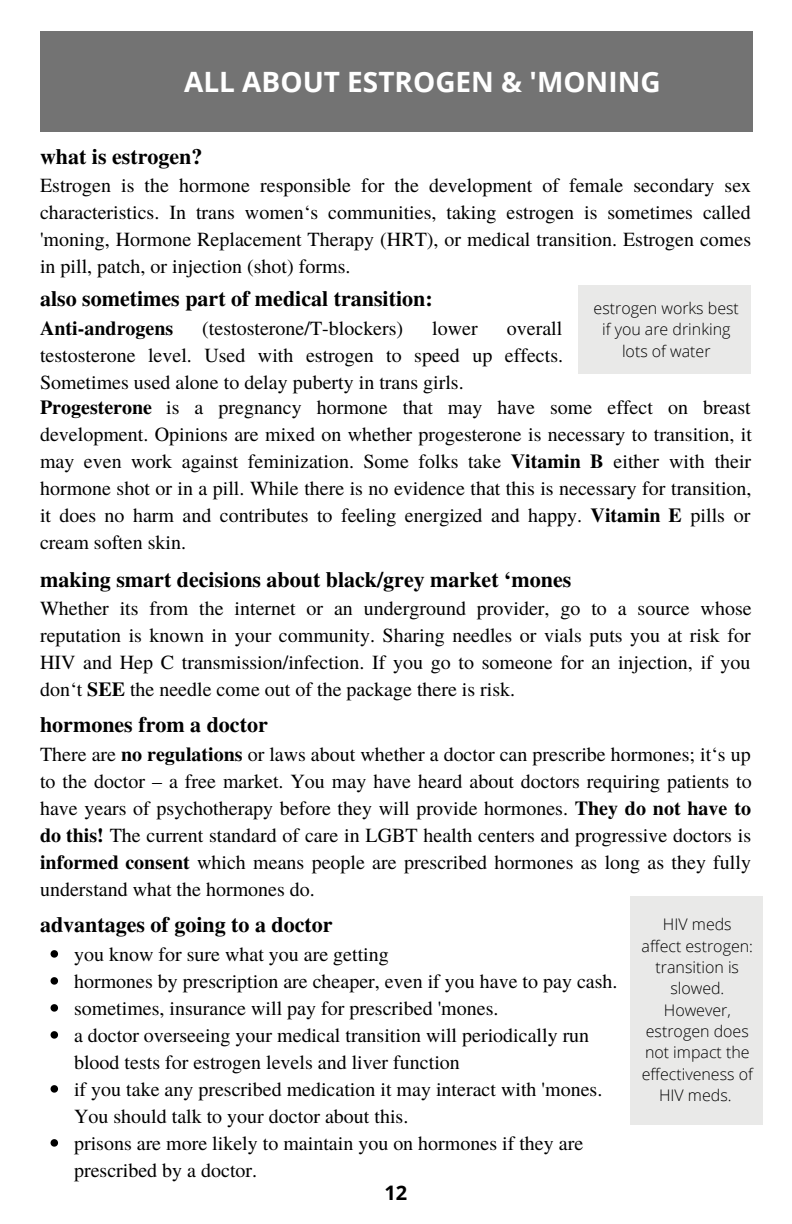
<style>
.page{position:relative;width:792px;height:1224px;background:#fff}
.page>*{position:absolute;margin:0;border:0;box-sizing:border-box;transform-origin:0 0}
.t1{font:700 28px "Open Sans";color:#fff}
.t2{font:700 22px "Te X Gyre Termes";color:#000}
.t3{font:20px/27px "Te X Gyre Termes";color:#000;text-align:justify}
.t4{font:700 20px "Te X Gyre Termes";color:#000}
.t5{font:700 20px "Open Sans";color:#000}
.t6{font:300 16px/21.4px "Open Sans";color:#000;text-align:center}
.s1{font-weight:700}
</style>
<div class="page">
<div style="left:40px;top:31px;width:712px;height:101px;background:#737373"></div>
<div style="left:579px;top:286px;width:172px;height:88px;background:#e9e9e8"></div>
<svg style="left:51px;top:950px;width:7px;height:8px"></svg>
<svg style="left:51px;top:977px;width:7px;height:8px"></svg>
<svg style="left:51px;top:1004px;width:7px;height:8px"></svg>
<svg style="left:51px;top:1031px;width:7px;height:8px"></svg>
<svg style="left:51px;top:1085px;width:7px;height:8px"></svg>
<svg style="left:51px;top:1139px;width:7px;height:8px"></svg>
<div style="left:630px;top:897px;width:133px;height:228px;background:#e9e9e8"></div>
<h1 class="t1" style="left:184px;top:62px;width:478px">ALL ABOUT ESTROGEN &amp; 'MONING</h1>
<p class="t2" style="left:40px;top:139px;width:164px">what is estrogen?</p>
<p class="t3" style="left:40px;top:171px;width:713px">Estrogen is the hormone responsible for the development of female secondary sex characteristics. In trans women‘s communities, taking estrogen is sometimes called 'moning, Hormone Replacement Therapy (HRT), or medical transition. Estrogen comes in pill, patch, or injection (shot) forms.</p>
<p class="t2" style="left:40px;top:281px;width:394px">also sometimes part of medical transition:</p>
<p class="t4" style="left:40px;top:312px;width:135px">Anti-androgens</p>
<p class="t3" style="left:202px;top:313px;width:202px">(testosterone/T-blockers)</p>
<p class="t3" style="left:432px;top:313px;width:47px">lower</p>
<p class="t6" style="left:594px;top:297px;width:147px">estrogen works best if you are drinking lots of water</p>
<p class="t3" style="left:40px;top:313px;width:525px;text-indent:467px">overall testosterone level. Used with estrogen to speed up effects.<br>Sometimes used alone to delay puberty in trans girls.</p>
<p class="t3" style="left:40px;top:393px;width:713px"><span class="s1">Progesterone</span> is a pregnancy hormone that may have some effect on breast development. Opinions are mixed on whether progesterone is necessary to transition, it may even work against feminization. Some folks take <span class="s1">Vitamin B</span> either with their hormone shot or in a pill. While there is no evidence that this is necessary for transition, it does no harm and contributes to feeling energized and happy. <span class="s1">Vitamin E</span> pills or cream soften skin.</p>
<p class="t2" style="left:40px;top:562px;width:533px">making smart decisions about black/grey market ‘mones</p>
<p class="t3" style="left:40px;top:594px;width:713px">Whether its from the internet or an underground provider, go to a source whose reputation is known in your community. Sharing needles or vials puts you at risk for HIV and Hep C transmission/infection. If you go to someone for an injection, if you don‘t <span class="s1">SEE</span> the needle come out of the package there is risk.</p>
<p class="t2" style="left:40px;top:707px;width:229px">hormones from a doctor</p>
<p class="t3" style="left:40px;top:739px;width:713px">There are <span class="s1">no regulations</span> or laws about whether a doctor can prescribe hormones; it‘s up to the doctor – a free market. You may have heard about doctors requiring patients to have years of psychotherapy before they will provide hormones. <span class="s1">They do not have to do this!</span> The current standard of care in LGBT health centers and progressive doctors is <span class="s1">informed consent</span> which means people are prescribed hormones as long as they fully understand what the hormones do.</p>
<p class="t2" style="left:40px;top:908px;width:294px">advantages of going to a doctor</p>
<p class="t6" style="left:642px;top:914px;width:113px">HIV meds affect estrogen: transition is slowed.<br>However, estrogen does not impact the effectiveness of<br>HIV meds.</p>
<p class="t3" style="left:74px;top:939px;width:545px;text-align:left">you know for sure what you are getting<br>hormones by prescription are cheaper, even if you have to pay cash. sometimes, insurance will pay for prescribed 'mones.<br>a doctor overseeing your medical transition will periodically run blood tests for estrogen levels and liver function<br>if you take any prescribed medication it may interact with 'mones.<br>You should talk to your doctor about this.<br>prisons are more likely to maintain you on hormones if they are prescribed by a doctor.</p>
<p class="t5" style="left:385px;top:1178px;width:24px">12</p>
</div>
